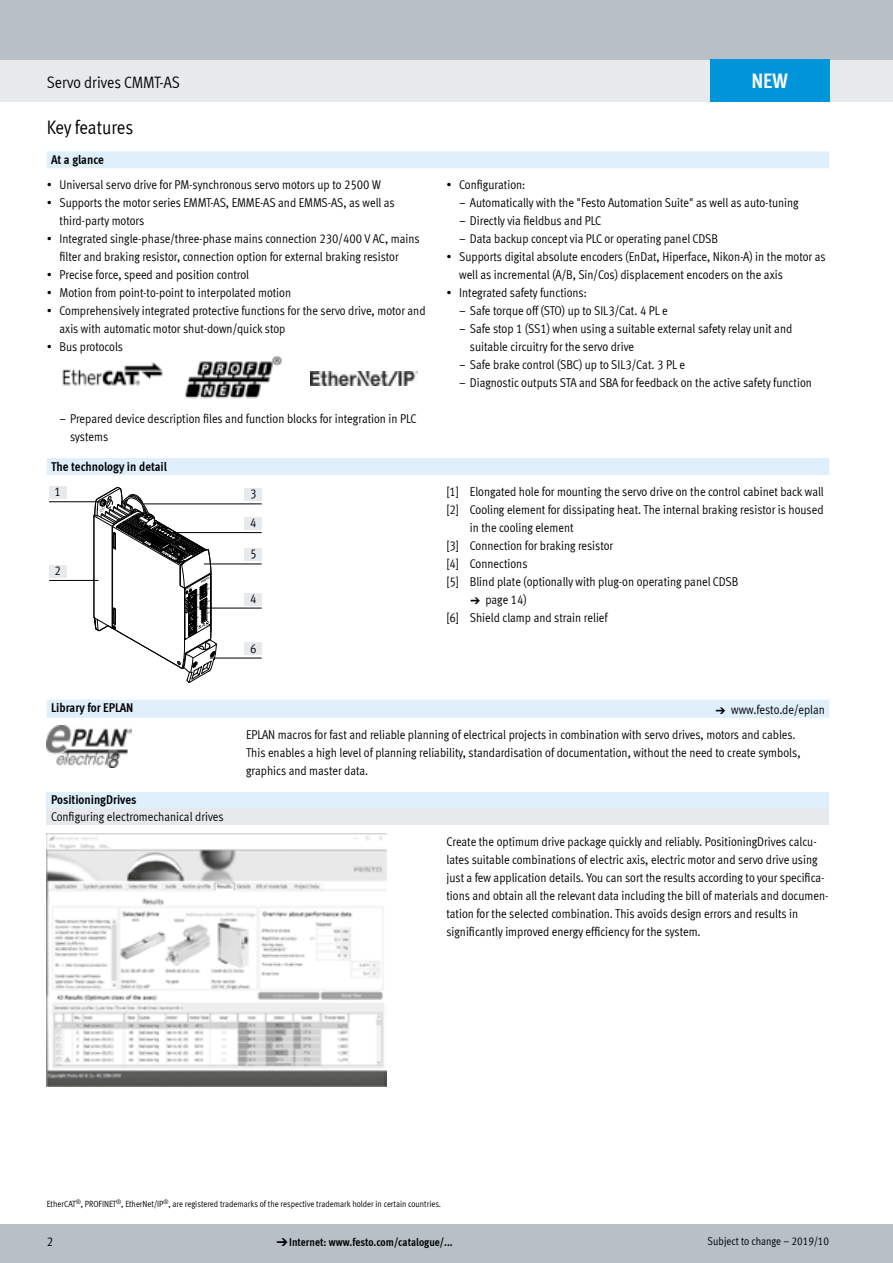
<style>
.page{position:relative;width:893px;height:1263px;background:#fff}
.page>*{position:absolute;margin:0;border:0;box-sizing:border-box;transform-origin:0 0}
.FES_box_title{font:700 21px "Meta Cond LF";color:#fff}
.FES_title_section{font:19.5px "Meta Cond LF";letter-spacing:-.005em;color:#000}
.FES_title_family{font:16.5px "Meta Cond LF";letter-spacing:-.005em;color:#000}
.FES_regular{font:12.75px/18px "Meta Cond LF";color:#000}
.FES_in_05{font:12.75px/18px "Meta Cond LF";color:#000}
.FES_head_1_text{font:700 12.75px "Meta Cond LF";color:#000}
.FES_head_2_text{font:12.75px "Meta Cond LF";color:#000}
.FES_head_2_text_righ{font:12.75px "Meta Cond LF";color:#000}
.FES_graphic_1_right{font:12.75px "Meta Cond LF";color:#000}
.FES_graphic_1_left{font:12.75px "Meta Cond LF";color:#000}
.t1{font:700 11.25px "Meta Cond LF";color:#000}
.t2{font:11.25px "Meta Cond LF";color:#000}
.FES_regular-2{font:9px "Meta Cond LF";color:#000}
.s1{font-family:"Meto Pict 182"}
.s2{font-family:"Meto Pict 182";font-weight:400}
</style>
<div class="page">
<div style="left:0;top:1225px;width:893px;height:38px;background:#b6c0c6"></div>
<div style="left:0;top:60px;width:893px;height:42px;background:#e7eaec"></div>
<div style="left:0;top:0;width:893px;height:60px;background:#b6c0c6"></div>
<div style="left:47px;top:151px;width:782px;height:17px;background:#dff0fc"></div>
<div style="left:47px;top:458px;width:782px;height:17px;background:#dff0fc"></div>
<svg style="left:93px;top:487px;width:124px;height:196px"></svg>
<div style="left:49px;top:486px;width:17px;height:13px;background:#e7eaec"></div>
<hr style="left:49px;top:501px;width:60px;height:1px;background:#000">
<div style="left:49px;top:565px;width:17px;height:13px;background:#e7eaec"></div>
<hr style="left:49px;top:580px;width:49px;height:1px;background:#000">
<div style="left:245px;top:489px;width:17px;height:12px;background:#e7eaec"></div>
<hr style="left:144px;top:503px;width:118px;height:1px;background:#000">
<div style="left:245px;top:517px;width:17px;height:13px;background:#e7eaec"></div>
<hr style="left:169px;top:532px;width:93px;height:1px;background:#000">
<div style="left:245px;top:549px;width:17px;height:12px;background:#e7eaec"></div>
<hr style="left:204px;top:564px;width:58px;height:1px;background:#000">
<div style="left:245px;top:593px;width:17px;height:12px;background:#e7eaec"></div>
<hr style="left:204px;top:608px;width:58px;height:1px;background:#000">
<div style="left:245px;top:643px;width:17px;height:12px;background:#e7eaec"></div>
<hr style="left:210px;top:658px;width:52px;height:1px;background:#000">
<div style="left:47px;top:700px;width:782px;height:18px;background:#dff0fc"></div>
<img style="left:47px;top:726px;width:85px;height:41px">
<div style="left:47px;top:791px;width:782px;height:17px;background:#dff0fc"></div>
<div style="left:47px;top:808px;width:782px;height:17px;background:#e7eaec"></div>
<img style="left:47px;top:833px;width:340px;height:253px">
<div style="left:710px;top:60px;width:119px;height:42px;background:#0095db"></div>
<img style="left:63px;top:362px;width:100px;height:24px">
<img style="left:184px;top:356px;width:98px;height:43px">
<img style="left:311px;top:372px;width:107px;height:13px">
<p class="FES_title_family" style="left:47px;top:72px;width:135px">Servo drives CMMT-AS</p>
<p class="FES_title_section" style="left:47px;top:116px;width:88px">Key features</p>
<p class="FES_head_1_text" style="left:51px;top:151px;width:54px">At a glance</p>
<p class="FES_regular" style="left:47px;top:175px;width:336px">• Universal servo drive for PM-synchronous servo motors up to 2500 W</p>
<p class="FES_regular" style="left:60px;top:193px;width:337px;text-indent:-13px">• Supports the motor series EMMT-AS, EMME-AS and EMMS-AS, as well as third-party motors</p>
<p class="FES_regular" style="left:60px;top:229px;width:362px;text-indent:-13px">• Integrated single-phase/three-phase mains connection 230/400 V AC, mains filter and braking resistor, connection option for external braking resistor</p>
<p class="FES_regular" style="left:47px;top:265px;width:204px">• Precise force, speed and position control</p>
<p class="FES_regular" style="left:47px;top:283px;width:246px">• Motion from point-to-point to interpolated motion</p>
<p class="FES_regular" style="left:60px;top:301px;width:368px;text-indent:-13px">• Comprehensively integrated protective functions for the servo drive, motor and axis with automatic motor shut-down/quick stop</p>
<p class="FES_regular" style="left:47px;top:337px;width:78px">• Bus protocols</p>
<p class="FES_regular" style="left:70px;top:409px;width:348px;text-indent:-11px">– Prepared device description files and function blocks for integration in PLC systems</p>
<p class="FES_head_1_text" style="left:51px;top:458px;width:118px">The technology in detail</p>
<p class="FES_graphic_1_left" style="left:54px;top:484px;width:8px">1</p>
<p class="FES_graphic_1_left" style="left:54px;top:563px;width:8px">2</p>
<p class="FES_graphic_1_right" style="left:250px;top:486px;width:8px">3</p>
<p class="FES_graphic_1_right" style="left:250px;top:515px;width:8px">4</p>
<p class="FES_graphic_1_right" style="left:250px;top:546px;width:8px">5</p>
<p class="FES_graphic_1_right" style="left:250px;top:590px;width:8px">4</p>
<p class="FES_graphic_1_right" style="left:250px;top:640px;width:8px">6</p>
<p class="FES_box_title" style="left:751px;top:67px;width:38px">NEW</p>
<p class="FES_regular" style="left:446px;top:175px;width:80px">• Configuration:</p>
<p class="FES_regular" style="left:459px;top:193px;width:341px">– Automatically with the "Festo Automation Suite" as well as auto-tuning</p>
<p class="FES_regular" style="left:459px;top:211px;width:144px">– Directly via fieldbus and PLC</p>
<p class="FES_regular" style="left:459px;top:229px;width:260px">– Data backup concept via PLC or operating panel CDSB</p>
<p class="FES_regular" style="left:459px;top:247px;width:368px;text-indent:-13px">• Supports digital absolute encoders (EnDat, Hiperface, Nikon-A) in the motor as well as incremental (A/B, Sin/Cos) displacement encoders on the axis</p>
<p class="FES_regular" style="left:446px;top:283px;width:142px">• Integrated safety functions:</p>
<p class="FES_regular" style="left:459px;top:301px;width:210px">– Safe torque off (STO) up to SIL3/Cat. 4 PL e</p>
<p class="FES_regular" style="left:470px;top:319px;width:324px;text-indent:-11px">– Safe stop 1 (SS1) when using a suitable external safety relay unit and suitable circuitry for the servo drive</p>
<p class="FES_regular" style="left:459px;top:355px;width:227px">– Safe brake control (SBC) up to SIL3/Cat. 3 PL e</p>
<p class="FES_regular" style="left:459px;top:373px;width:354px">– Diagnostic outputs STA and SBA for feedback on the active safety function</p>
<p class="FES_in_05" style="left:446px;top:482px;width:379px">[1] Elongated hole for mounting the servo drive on the control cabinet back wall</p>
<p class="FES_in_05" style="left:470px;top:500px;width:355px;text-indent:-23px">[2] Cooling element for dissipating heat. The internal braking resistor is housed in the cooling element</p>
<p class="FES_in_05" style="left:446px;top:536px;width:168px">[3] Connection for braking resistor</p>
<p class="FES_in_05" style="left:446px;top:554px;width:83px">[4] Connections</p>
<p class="FES_in_05" style="left:470px;top:572px;width:270px;text-indent:-23px">[5] Blind plate (optionally with plug-on operating panel CDSB <span class="s1">a</span> page 14)</p>
<p class="FES_in_05" style="left:446px;top:608px;width:163px">[6] Shield clamp and strain relief</p>
<p class="FES_head_1_text" style="left:51px;top:700px;width:84px">Library for EPLAN</p>
<p class="FES_head_2_text_righ" style="left:715px;top:701px;width:111px"><span class="s1">a</span> www.festo.de/eplan</p>
<p class="FES_regular" style="left:246px;top:725px;width:551px">EPLAN macros for fast and reliable planning of electrical projects in combination with servo drives, motors and cables.</p>
<p class="FES_regular" style="left:246px;top:743px;width:556px">This enables a high level of planning reliability, standardisation of documentation, without the need to create symbols, graphics and master data.</p>
<p class="FES_head_1_text" style="left:51px;top:792px;width:87px">PositioningDrives</p>
<p class="FES_head_2_text" style="left:51px;top:809px;width:174px">Configuring electromechanical drives</p>
<p class="FES_regular" style="left:446px;top:832px;width:383px">Create the optimum drive package quickly and reliably. PositioningDrives calcu&shy;lates suitable combinations of electric axis, electric motor and servo drive using just a few application details. You can sort the results according to your specifica&shy;tions and obtain all the relevant data including the bill of materials and documen&shy;tation for the selected combination. This avoids design errors and results in significantly improved energy efficiency for the system.</p>
<p class="FES_regular-2" style="left:47px;top:1199px;width:396px">EtherCAT<sup>®</sup>, PROFINET<sup>®</sup>, EtherNet/IP<sup>®</sup>, are registered trademarks of the respective trademark holder in certain countries.</p>
<p class="FES_regular" style="left:47px;top:1232px;width:8px">2</p>
<p class="t1" style="left:276px;top:1235px;width:178px"><span class="s2">d</span>Internet: www.festo.com/catalogue/...</p>
<p class="t2" style="left:708px;top:1234px;width:123px">Subject to change – 2019/10</p>
</div>
